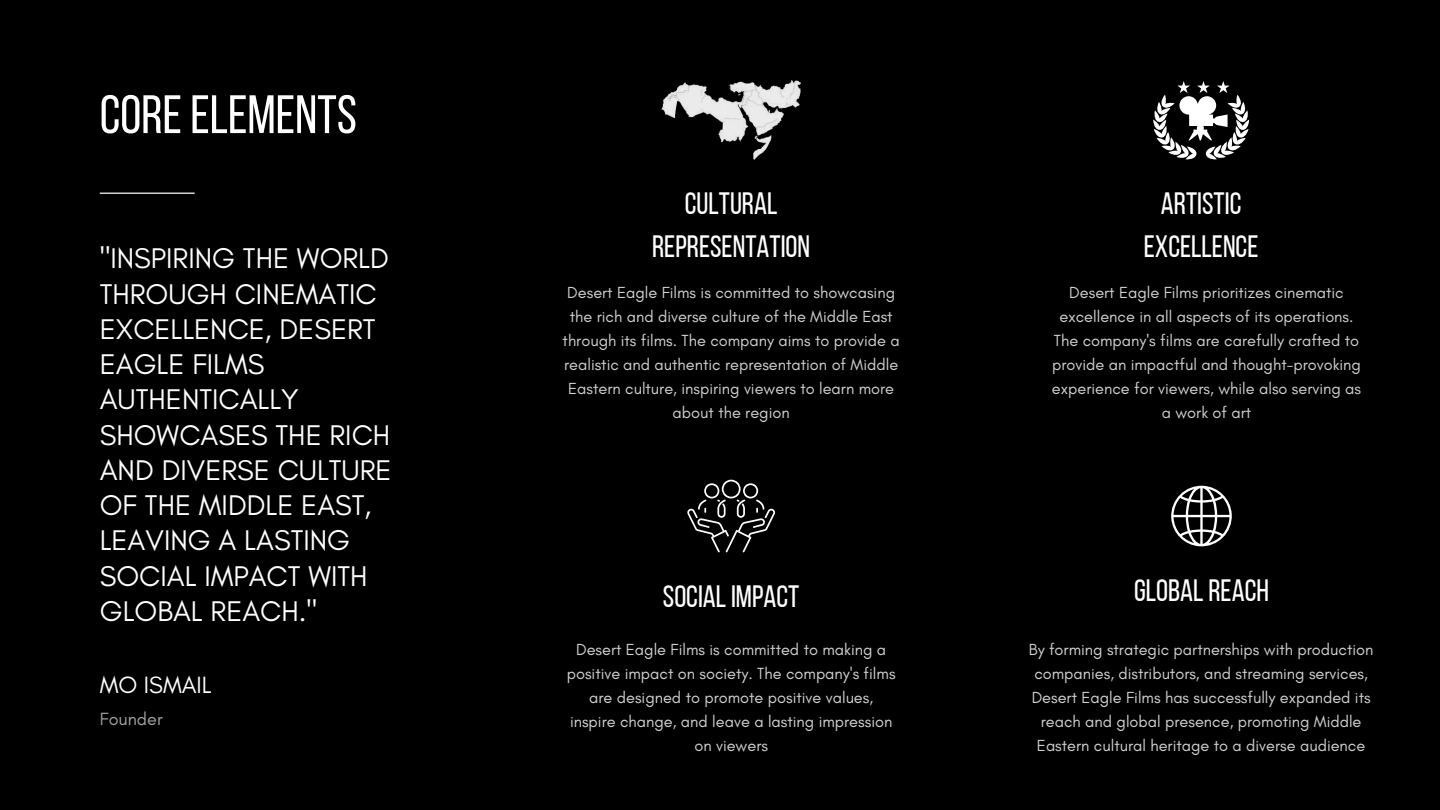
<style>
.page{position:relative;width:1440px;height:810px;background:#000}
.page>*{position:absolute;margin:0;border:0;box-sizing:border-box;transform-origin:0 0}
.t1{font:54px "Bebas Neue";color:#fff}
.t2{font:30.8px/42.6px "Bebas Neue";color:#fff;text-align:center}
.t3{font:29px/35.2px "Glacial Indifference";color:#fff}
.t4{font:24px "Glacial Indifference";color:#fff}
.t5{font:18px "Glacial Indifference";color:#a2a2a2}
.t6{font:16.3px/24px "Glacial Indifference";color:#d1d1d1;text-align:center}
</style>
<div class="page">
<hr style="left:100px;top:192px;width:95px;height:2px;background:#d1d1d1">
<svg style="left:1171px;top:485px;width:61px;height:62px"></svg>
<svg style="left:687px;top:480px;width:88px;height:72px"></svg>
<img style="left:662px;top:80px;width:138px;height:80px">
<svg style="left:1153px;top:81px;width:96px;height:78px"></svg>
<h1 class="t1" style="left:100px;top:93px;width:259px">CORE ELEMENTS</h1>
<h3 class="t3" style="left:100px;top:241px;width:293px">"INSPIRING THE WORLD<br>THROUGH CINEMATIC<br>EXCELLENCE, DESERT<br>EAGLE FILMS<br>AUTHENTICALLY<br>SHOWCASES THE RICH<br>AND DIVERSE CULTURE<br>OF THE MIDDLE EAST,<br>LEAVING A LASTING<br>SOCIAL IMPACT WITH<br>GLOBAL REACH."</h3>
<h3 class="t4" style="left:100px;top:670px;width:113px">MO ISMAIL</h3>
<p class="t5" style="left:100px;top:708px;width:64px">Founder</p>
<h2 class="t2" style="left:652px;top:185px;width:160px">CULTURAL<br>REPRESENTATION</h2>
<p class="t6" style="left:563px;top:281px;width:339px">Desert Eagle Films is committed to showcasing the rich and diverse culture of the Middle East through its films. The company aims to provide a realistic and authentic representation of Middle Eastern culture, inspiring viewers to learn more about the region</p>
<h2 class="t2" style="left:1144px;top:185px;width:116px">ARTISTIC<br>EXCELLENCE</h2>
<p class="t6" style="left:1052px;top:281px;width:311px">Desert Eagle Films prioritizes cinematic excellence in all aspects of its operations.<br>The company's films are carefully crafted to provide an impactful and thought-provoking experience for viewers, while also serving as a work of art</p>
<h2 class="t2" style="left:663px;top:578px;width:138px">SOCIALIMPACT</h2>
<h2 class="t2" style="left:1134px;top:572px;width:136px">GLOBALREACH</h2>
<p class="t6" style="left:567px;top:637px;width:330px">Desert Eagle Films is committed to making a positive impact on society. The company's films are designed to promote positive values, inspire change, and leave a lasting impression on viewers</p>
<p class="t6" style="left:1029px;top:637px;width:346px">By forming strategic partnerships with production companies, distributors, and streaming services, Desert Eagle Films has successfully expanded its reach and global presence, promoting Middle Eastern cultural heritage to a diverse audience</p>
</div>
